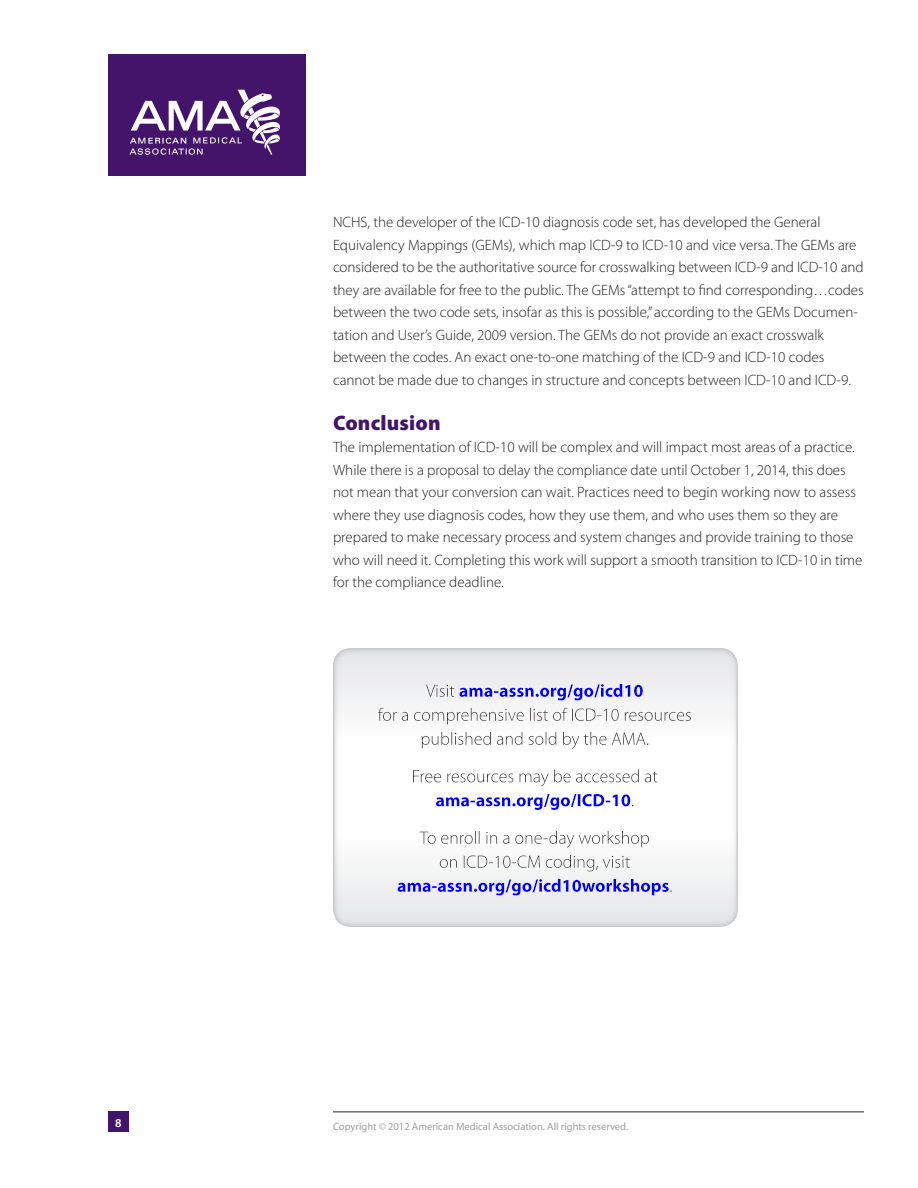
<style>
.page{position:relative;width:918px;height:1188px;background:#fff}
.page>*{position:absolute;margin:0;border:0;box-sizing:border-box;transform-origin:0 0}
.t1{font:900 21px "Myriad Pro";letter-spacing:.01em;color:#44146b}
.Text_-_No_Space_Afte{font:300 15px/22.5px "Myriad Pro";color:#231f20}
.Text___10_After{font:300 15px/22.5px "Myriad Pro";color:#231f20}
.t2{font:600 12px "Myriad Pro";color:#fff}
.t3{font:10.5px "Myriad Pro";color:#9d9fa2}
</style>
<div class="page">
<div style="left:108px;top:54px;width:198px;height:122px;background:#44146b"></div>
<svg style="left:130px;top:90px;width:150px;height:65px"></svg>
<hr style="left:333px;top:1112px;width:531px;height:1px;background:#231f20">
<div style="left:108px;top:1112px;width:21px;height:20px;background:#44146b"></div>
<div style="left:331px;top:645px;width:408px;height:282px;background:#9d9fa2;opacity:.75"></div>
<p class="t2" style="left:115px;top:1115px;width:8px">8</p>
<p class="Text_-_No_Space_Afte" style="left:333px;top:211px;width:532px">NCHS, the developer of the ICD-10 diagnosis code set, has developed the General Equivalency Mappings (GEMs), which map ICD-9 to ICD-10 and vice versa. The GEMs are considered to be the authoritative source for crosswalking between ICD-9 and ICD-10 and they are available for free to the public. The GEMs “attempt to find corresponding…codes between the two code sets, insofar as this is possible,” according to the GEMs Documen&shy;tation and User’s Guide, 2009 version. The GEMs do not provide an exact crosswalk between the codes. An exact one-to-one matching of the ICD-9 and ICD-10 codes cannot be made due to changes in structure and concepts between ICD-10 and ICD-9.</p>
<h1 class="t1" style="left:333px;top:409px;width:109px">Conclusion</h1>
<p class="Text___10_After" style="left:333px;top:436px;width:531px">The implementation of ICD-10 will be complex and will impact most areas of a practice.<br>While there is a proposal to delay the compliance date until October 1, 2014, this does not mean that your conversion can wait. Practices need to begin working now to assess where they use diagnosis codes, how they use them, and who uses them so they are prepared to make necessary process and system changes and provide training to those who will need it. Completing this work will support a smooth transition to ICD-10 in time for the compliance deadline.</p>
<p class="t3" style="left:333px;top:1120px;width:297px">Copyright © 2012 American Medical Association. All rights reserved.</p>
</div>
